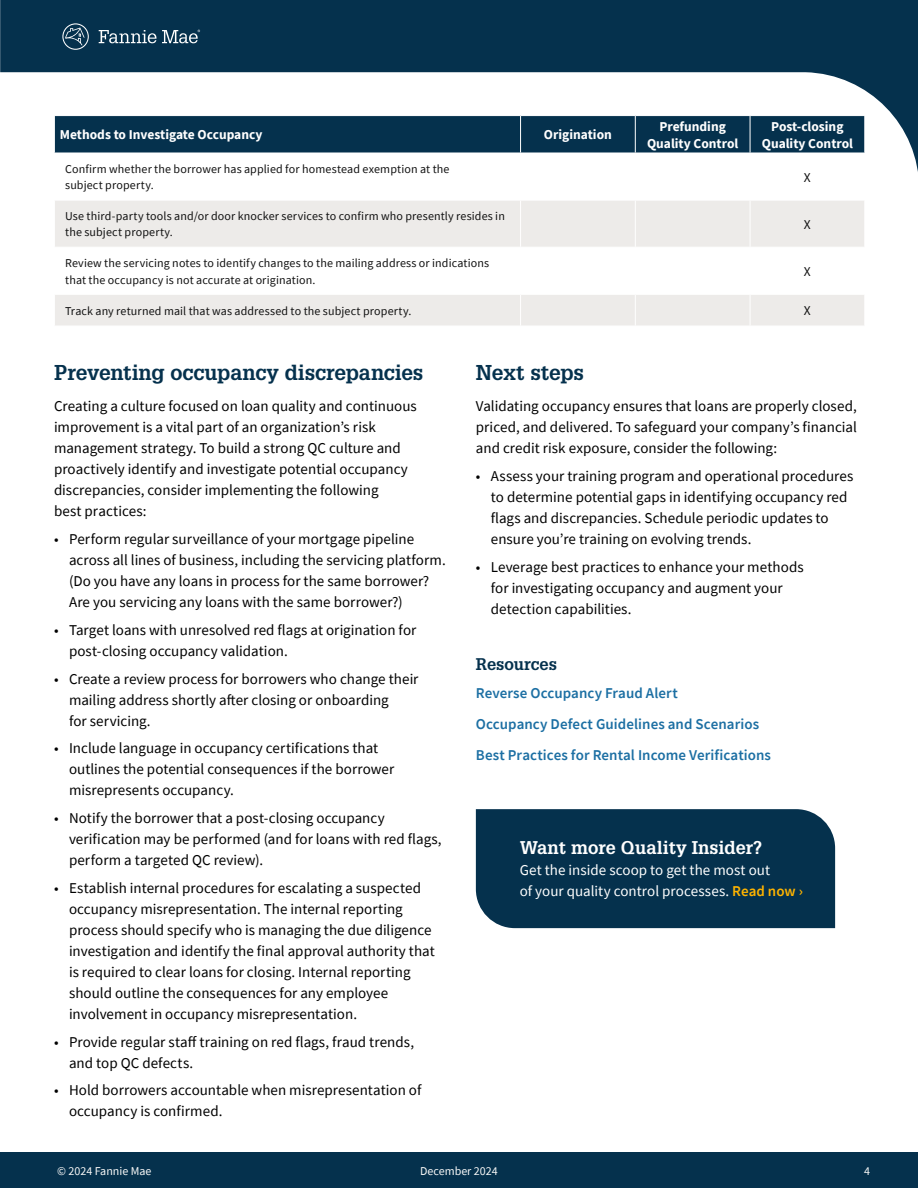
<style>
.page{position:relative;width:918px;height:1188px;background:#fff}
.page>*{position:absolute;margin:0;border:0;box-sizing:border-box;transform-origin:0 0}
.t1{font:700 21px "Glypha LT Std";letter-spacing:-.005em;color:#05314d}
.t2{font:700 18px "Glypha LT Std";color:#fff}
.t3{font:700 16.5px "Glypha LT Std";color:#05314d}
.t4{font:15px/21px "Source Sans Pro";color:#000}
.t5{font:600 15px/31px "Source Sans Pro";letter-spacing:.005em;color:#1c6fa3}
.t6{font:15px/21px "Source Sans Pro";letter-spacing:.005em;color:#fff}
.t7{font:700 13.5px/16.5px "Source Sans Pro";color:#fff;text-align:center}
.t8{font:13.5px "Source Sans Pro";color:#121212}
.t9{font:12px/16.5px "Source Sans Pro";letter-spacing:.01em;color:#121212}
.t10{font:12px "Source Sans Pro";color:#f8f8f7}
.s1{font-weight:600;color:#ffb400}
</style>
<div class="page">
<div style="left:0;top:1152px;width:918px;height:36px;background:#05314d"></div>
<svg style="left:0;top:0;width:918px;height:172px;fill:#05314d"></svg>
<svg style="left:62px;top:23px;width:27px;height:27px"></svg>
<svg style="left:99px;top:30px;width:101px;height:13px"></svg>
<div style="left:55px;top:116px;width:809px;height:37px;background:#05314d"></div>
<svg style="left:55px;top:201px;width:809px;height:125px;fill:#edebe9"></svg>
<hr style="left:54px;top:115px;width:467px;height:1px;background:#fff">
<hr style="left:54px;top:116px;width:1px;height:37px;background:#fff">
<hr style="left:521px;top:115px;width:114px;height:1px;background:#fff">
<hr style="left:520px;top:116px;width:1px;height:37px;background:#fff">
<hr style="left:635px;top:115px;width:115px;height:1px;background:#fff">
<hr style="left:635px;top:116px;width:1px;height:37px;background:#fff">
<hr style="left:750px;top:115px;width:115px;height:1px;background:#fff">
<hr style="left:750px;top:116px;width:1px;height:37px;background:#fff">
<hr style="left:864px;top:116px;width:1px;height:37px;background:#fff">
<hr style="left:54px;top:153px;width:467px;height:1px;background:#fff">
<hr style="left:521px;top:153px;width:114px;height:1px;background:#fff">
<hr style="left:635px;top:153px;width:115px;height:1px;background:#fff">
<hr style="left:750px;top:153px;width:115px;height:1px;background:#fff">
<hr style="left:54px;top:153px;width:1px;height:47px;background:#fff">
<hr style="left:520px;top:153px;width:1px;height:47px;background:#fff">
<hr style="left:635px;top:153px;width:1px;height:47px;background:#fff">
<hr style="left:750px;top:153px;width:1px;height:47px;background:#fff">
<hr style="left:864px;top:153px;width:1px;height:47px;background:#fff">
<hr style="left:520px;top:200px;width:1px;height:47px;background:#fff">
<hr style="left:635px;top:200px;width:1px;height:47px;background:#fff">
<hr style="left:750px;top:200px;width:1px;height:47px;background:#fff">
<hr style="left:54px;top:247px;width:467px;height:1px;background:#fff">
<hr style="left:521px;top:247px;width:114px;height:1px;background:#fff">
<hr style="left:520px;top:248px;width:1px;height:46px;background:#fff">
<hr style="left:635px;top:247px;width:115px;height:1px;background:#fff">
<hr style="left:635px;top:248px;width:1px;height:46px;background:#fff">
<hr style="left:750px;top:247px;width:115px;height:1px;background:#fff">
<hr style="left:750px;top:248px;width:1px;height:46px;background:#fff">
<hr style="left:54px;top:294px;width:467px;height:1px;background:#fff">
<hr style="left:521px;top:294px;width:114px;height:1px;background:#fff">
<hr style="left:520px;top:295px;width:1px;height:31px;background:#fff">
<hr style="left:635px;top:294px;width:115px;height:1px;background:#fff">
<hr style="left:635px;top:295px;width:1px;height:31px;background:#fff">
<hr style="left:750px;top:294px;width:115px;height:1px;background:#fff">
<hr style="left:750px;top:295px;width:1px;height:31px;background:#fff">
<div style="left:476px;top:809px;width:359px;height:119px;background:#05314d"></div>
<p class="t7" style="left:60px;top:126px;width:204px">Methods to Investigate Occupancy</p>
<p class="t7" style="left:544px;top:126px;width:69px">Origination</p>
<p class="t7" style="left:647px;top:118px;width:93px">Prefunding<br>Quality Control</p>
<p class="t7" style="left:762px;top:118px;width:93px">Post-closing<br>Quality Control</p>
<p class="t9" style="left:65px;top:160px;width:386px">Confirm whether the borrower has applied for homestead exemption at the subject property.</p>
<p class="t8" style="left:804px;top:169px;width:8px">X</p>
<p class="t9" style="left:65px;top:208px;width:441px">Use third-party tools and/or door knocker services to confirm who presently resides in the subject property.</p>
<p class="t8" style="left:804px;top:216px;width:8px">X</p>
<p class="t9" style="left:65px;top:255px;width:426px">Review the servicing notes to identify changes to the mailing address or indications that the occupancy is not accurate at origination.</p>
<p class="t8" style="left:804px;top:263px;width:8px">X</p>
<p class="t9" style="left:65px;top:302px;width:348px">Track any returned mail that was addressed to the subject property.</p>
<p class="t8" style="left:804px;top:302px;width:8px">X</p>
<h1 class="t1" style="left:54px;top:360px;width:371px">Preventing occupancy discrepancies</h1>
<p class="t4" style="left:54px;top:396px;width:364px">Creating a culture focused on loan quality and continuous improvement is a vital part of an organization’s risk management strategy. To build a strong QC culture and proactively identify and investigate potential occupancy discrepancies, consider implementing the following<br>best practices:</p>
<p class="t4" style="left:69px;top:528px;width:378px;text-indent:-15px">• Perform regular surveillance of your mortgage pipeline across all lines of business, including the servicing platform. (Do you have any loans in process for the same borrower?<br>Are you servicing any loans with the same borrower?)</p>
<p class="t4" style="left:69px;top:619px;width:349px;text-indent:-15px">• Target loans with unresolved red flags at origination for post-closing occupancy validation.</p>
<p class="t4" style="left:69px;top:668px;width:351px;text-indent:-15px">• Create a review process for borrowers who change their mailing address shortly after closing or onboarding<br>for servicing.</p>
<p class="t4" style="left:69px;top:738px;width:327px;text-indent:-15px">• Include language in occupancy certifications that outlines the potential consequences if the borrower misrepresents occupancy.</p>
<p class="t4" style="left:69px;top:807px;width:374px;text-indent:-15px">• Notify the borrower that a post-closing occupancy verification may be performed (and for loans with red flags, perform a targeted QC review).</p>
<p class="t4" style="left:69px;top:877px;width:367px;text-indent:-15px">• Establish internal procedures for escalating a suspected occupancy misrepresentation. The internal reporting process should specify who is managing the due diligence investigation and identify the final approval authority that is required to clear loans for closing. Internal reporting should outline the consequences for any employee involvement in occupancy misrepresentation.</p>
<p class="t4" style="left:69px;top:1031px;width:347px;text-indent:-15px">• Provide regular staff training on red flags, fraud trends, and top QC defects.</p>
<p class="t4" style="left:69px;top:1080px;width:354px;text-indent:-15px">• Hold borrowers accountable when misrepresentation of occupancy is confirmed.</p>
<h1 class="t1" style="left:476px;top:360px;width:110px">Next steps</h1>
<p class="t4" style="left:476px;top:396px;width:383px;text-align:justify">Validating occupancy ensures that loans are properly closed, priced, and delivered. To safeguard your company’s financial and credit risk exposure, consider the following:</p>
<p class="t4" style="left:491px;top:465px;width:364px;text-indent:-15px">• Assess your training program and operational procedures to determine potential gaps in identifying occupancy red flags and discrepancies. Schedule periodic updates to ensure you’re training on evolving trends.</p>
<p class="t4" style="left:491px;top:556px;width:314px;text-indent:-15px">• Leverage best practices to enhance your methods for investigating occupancy and augment your detection capabilities.</p>
<p class="t3" style="left:476px;top:654px;width:83px">Resources</p>
<p class="t5" style="left:476px;top:677px;width:297px">Reverse Occupancy Fraud Alert<br>Occupancy Defect Guidelines and Scenarios<br>Best Practices for Rental Income Verifications</p>
<p class="t2" style="left:520px;top:837px;width:244px">Want more Quality Insider?</p>
<p class="t6" style="left:520px;top:860px;width:285px">Get the inside scoop to get the most out<br>of your quality control processes. <span class="s1">Read now ›</span></p>
<p class="t10" style="left:57px;top:1163px;width:96px">© 2024 Fannie Mae</p>
<p class="t10" style="left:420px;top:1163px;width:79px">December 2024</p>
<p class="t10" style="left:864px;top:1163px;width:7px">4</p>
</div>
